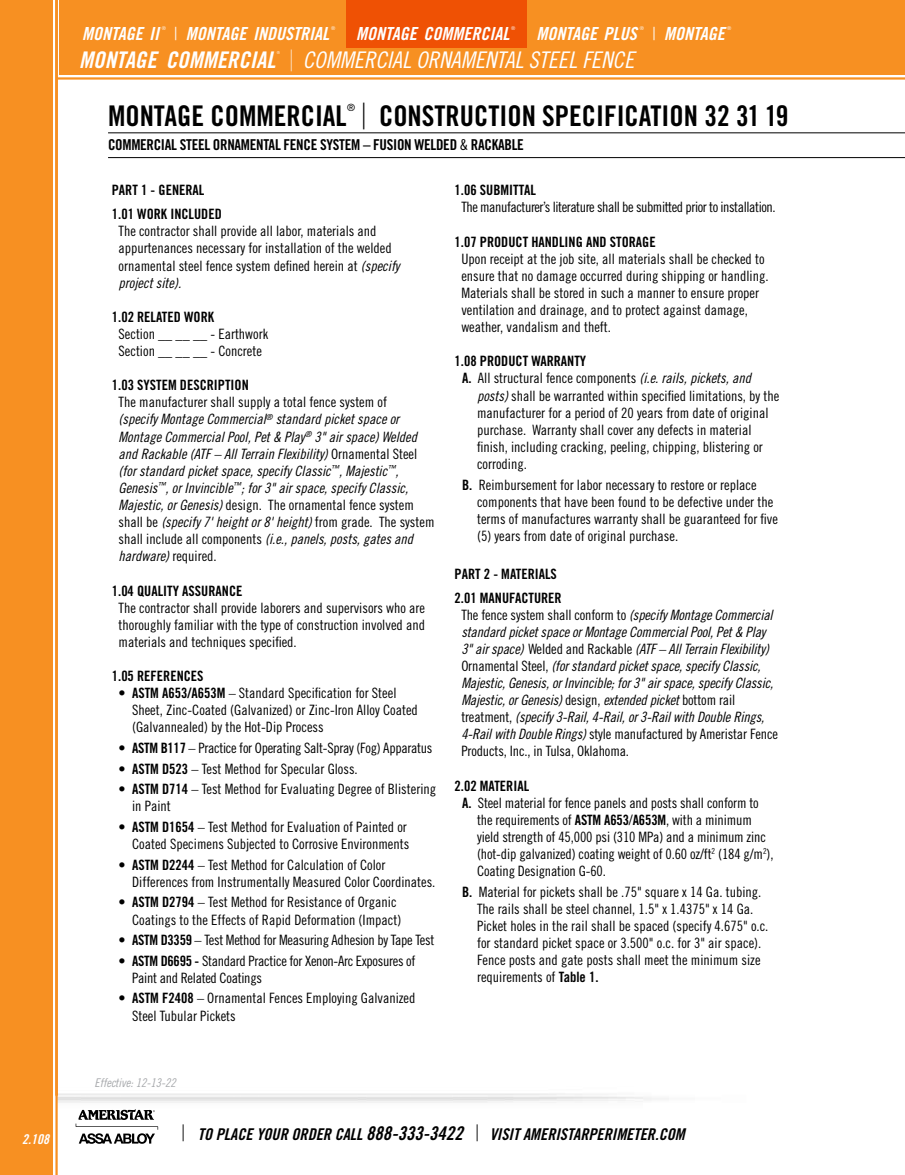
<style>
.page{position:relative;width:905px;height:1175px;background:#fff}
.page>*{position:absolute;margin:0;border:0;box-sizing:border-box;transform-origin:0 0}
.t1{font:28.5px "Trade Gothic LT Std Bd Cn 20";color:#000}
.t2{font:22.95px "Trade Gothic LT Std Cn 18 Obl";color:#fff}
.t3{font:22.95px "Trade Gothic LT Std Bd Cn 20 Obl";color:#fff}
.t4{font:18px "Trade Gothic LT Std Bd Cn 20 Obl";color:#fff}
.t5{font:16.2px "Trade Gothic LT Std Bd Cn 20 Obl";color:#000}
.t6{font:15px "Trade Gothic LT Std Bd Cn 20";letter-spacing:-.02em;color:#000}
.t7{font:14.25px/17.1px "Trade Gothic LT Std Cn 18";color:#000}
.t8{font:14.25px/17.1px "Trade Gothic LT Std Cn 18 Obl";color:#000}
.t9{font:14.25px/23.9px "Trade Gothic LT Std Bd Cn 20";color:#000}
.t10{font:14.25px/17.1px "Trade Gothic LT Std Cn 18";letter-spacing:-.02em;color:#000}
.t11{font:14.25px "Trade Gothic LT Std Cn 18";letter-spacing:-.03em;color:#000}
.t12{font:13.5px "Trade Gothic LT Std Bd Cn 20 Obl";color:#fff}
.t13{font:12px "Trade Gothic LT Std Cn 18 Obl";color:#a7a9ac}
.t14{font:9.9px "Trade Gothic LT Std";color:#000}
.t15{font:300 5.25px "Trade Gothic LT Std";color:#fff}
.t16{font:300 4.05px "Trade Gothic LT Std";color:#fff}
.s1{font-family:"Trade Gothic LT Std";font-weight:300}
.s2{font-family:"Trade Gothic LT Std";font-weight:300;font-size:29.4px}
.s3{font-family:"Trade Gothic LT Std";font-weight:300;font-size:36px}
.s4{font-family:"Trade Gothic LT Std Cn 18"}
.s5{font-family:"Trade Gothic LT Std Cn 18 Obl"}
.s6{font-family:"Trade Gothic LT Std Bd Cn 20"}
.s7{font-family:"Trade Gothic LT Std";font-weight:300;font-size:22.65px}
.s8{font-size:18.9px}
</style>
<div class="page">
<hr style="left:108px;top:132px;width:796px;height:1px;background:#000">
<hr style="left:108px;top:157px;width:796px;height:1px;background:#000">
<div style="left:60px;top:0;width:844px;height:75px;background:#f79022"></div>
<hr style="left:57px;top:77px;width:847px;height:3px;background:#f79022">
<div style="left:346px;top:0;width:180px;height:48px;background:#ef5104"></div>
<img style="left:59px;top:1093px;width:610px;height:51px">
<svg style="left:55px;top:0;width:4px;height:1174px"></svg>
<div style="left:0;top:0;width:53px;height:1174px;background:#f79022"></div>
<svg style="left:76px;top:1109px;width:82px;height:34px"></svg>
<p class="t4" style="left:82px;top:23px;width:79px">MONTAGE II</p>
<p class="t15" style="left:162px;top:25px;width:6px">®</p>
<p class="t4" style="left:174px;top:23px;width:157px"><span class="s1">|</span> MONTAGE INDUSTRIAL</p>
<p class="t15" style="left:331px;top:25px;width:6px">®</p>
<p class="t4" style="left:356px;top:23px;width:155px">MONTAGE COMMERCIAL</p>
<p class="t15" style="left:511px;top:25px;width:6px">®</p>
<p class="t4" style="left:536px;top:23px;width:102px">MONTAGE PLUS</p>
<p class="t15" style="left:640px;top:25px;width:6px">®</p>
<p class="t4" style="left:652px;top:23px;width:74px"><span class="s1">|</span> MONTAGE</p>
<p class="t15" style="left:727px;top:25px;width:6px">®</p>
<h2 class="t3" style="left:79px;top:46px;width:197px">MONTAGE COMMERCIAL</h2>
<p class="t16" style="left:277px;top:50px;width:5px">®</p>
<h2 class="t2" style="left:290px;top:47px;width:345px"><span class="s2">|</span> COMMERCIAL ORNAMENTAL STEEL FENCE</h2>
<h1 class="t1" style="left:108px;top:98px;width:240px">MONTAGE COMMERCIAL</h1>
<p class="t14" style="left:347px;top:101px;width:9px">®</p>
<h1 class="t1" style="left:361px;top:98px;width:428px"><span class="s3">|</span> CONSTRUCTION SPECIFICATION 32 31 19</h1>
<p class="t6" style="left:108px;top:136px;width:417px">COMMERCIAL STEEL ORNAMENTAL FENCE SYSTEM – FUSION WELDED <span class="s4">&amp;</span> RACKABLE</p>
<p class="t9" style="left:112px;top:178px;width:112px">PART 1 - GENERAL<br>1.01 WORK INCLUDED</p>
<p class="t7" style="left:119px;top:222px;width:282px">The contractor shall provide all labor, materials and appurtenances necessary for installation of the welded ornamental steel fence system defined herein at <span class="s5">(specify</span></p>
<p class="t8" style="left:119px;top:274px;width:64px">project site).</p>
<p class="t9" style="left:112px;top:305px;width:104px">1.02 RELATED WORK</p>
<p class="t7" style="left:119px;top:325px;width:151px">Section __ __ __ - Earthwork<br>Section __ __ __ - Concrete</p>
<p class="t9" style="left:112px;top:373px;width:138px">1.03 SYSTEM DESCRIPTION</p>
<p class="t7" style="left:119px;top:393px;width:270px">The manufacturer shall supply a total fence system of</p>
<p class="t8" style="left:119px;top:411px;width:300px">(specify Montage Commercial<sup>®</sup> standard picket space or Montage Commercial Pool, Pet &amp; Play<sup>®</sup> 3" air space) Welded and Rackable (ATF – All Terrain Flexibility) <span class="s4">Ornamental Steel </span>(for standard picket space, specify Classic<sup>™</sup>, Majestic<sup>™</sup>, Genesis<sup>™</sup>, or Invincible<sup>™</sup>; for 3" air space, specify Classic,</p>
<p class="t7" style="left:119px;top:496px;width:297px"><span class="s5">Majestic, or Genesis)</span> design. The ornamental fence system</p>
<p class="t8" style="left:119px;top:514px;width:317px"><span class="s4">shall be</span> (specify 7' height or 8' height) <span class="s4">from grade. The system shall include all components</span> (i.e., panels, posts, gates and hardware) <span class="s4">required.</span></p>
<p class="t9" style="left:112px;top:578px;width:132px">1.04 QUALITY ASSURANCE</p>
<p class="t7" style="left:119px;top:599px;width:308px;text-align:justify">The contractor shall provide laborers and supervisors who are thoroughly familiar with the type of construction involved and materials and techniques specified.</p>
<p class="t9" style="left:112px;top:664px;width:93px">1.05 REFERENCES</p>
<p class="t7" style="left:132px;top:684px;width:287px;text-indent:-13px"><span class="s6">• ASTM A653/A653M</span> – Standard Specification for Steel<br>Sheet, Zinc-Coated (Galvanized) or Zinc-Iron Alloy Coated (Galvannealed) by the Hot-Dip Process</p>
<p class="t10" style="left:119px;top:739px;width:315px"><span class="s6">• ASTM B117</span> – Practice for Operating Salt-Spray (Fog) Apparatus</p>
<p class="t7" style="left:119px;top:760px;width:241px"><span class="s6">• ASTM D523</span> – Test Method for Specular Gloss.</p>
<p class="t7" style="left:132px;top:780px;width:305px;text-indent:-13px"><span class="s6">• ASTM D714</span> – Test Method for Evaluating Degree of Blistering in Paint</p>
<p class="t7" style="left:119px;top:818px;width:292px;text-align:right"><span class="s6">• ASTM D1654</span> – Test Method for Evaluation of Painted or<br>Coated Specimens Subjected to Corrosive Environments</p>
<p class="t7" style="left:132px;top:856px;width:305px;text-indent:-13px"><span class="s6">• ASTM D2244</span> – Test Method for Calculation of Color<br>Differences from Instrumentally Measured Color Coordinates.</p>
<p class="t7" style="left:132px;top:893px;width:271px;text-indent:-13px"><span class="s6">• ASTM D2794</span> – Test Method for Resistance of Organic<br>Coatings to the Effects of Rapid Deformation (Impact)</p>
<p class="t10" style="left:119px;top:931px;width:317px"><span class="s6">• ASTM D3359</span> – Test Method for Measuring Adhesion by Tape Test</p>
<p class="t10" style="left:132px;top:952px;width:285px;text-indent:-13px"><span class="s6">• ASTM D6695 -</span> Standard Practice for Xenon-Arc Exposures of<br>Paint and Related Coatings</p>
<p class="t7" style="left:132px;top:989px;width:285px;text-indent:-13px"><span class="s6">• ASTM F2408</span> – Ornamental Fences Employing Galvanized<br>Steel Tubular Pickets</p>
<p class="t9" style="left:454px;top:178px;width:83px">1.06 SUBMITTAL</p>
<p class="t11" style="left:461px;top:199px;width:316px">The manufacturer’s literature shall be submitted prior to installation.</p>
<p class="t9" style="left:454px;top:229px;width:203px">1.07 PRODUCT HANDLING AND STORAGE</p>
<p class="t7" style="left:461px;top:250px;width:309px">Upon receipt at the job site, all materials shall be checked to ensure that no damage occurred during shipping or handling.<br>Materials shall be stored in such a manner to ensure proper ventilation and drainage, and to protect against damage, weather, vandalism and theft.</p>
<p class="t9" style="left:454px;top:349px;width:133px">1.08 PRODUCT WARRANTY</p>
<p class="t7" style="left:477px;top:370px;width:304px;text-indent:-15px"><span class="s6">A.</span> All structural fence components <span class="s5">(i.e. rails, pickets, and posts)</span> shall be warranted within specified limitations, by the manufacturer for a period of 20 years from date of original purchase. Warranty shall cover any defects in material finish, including cracking, peeling, chipping, blistering or corroding.</p>
<p class="t7" style="left:477px;top:476px;width:302px;text-indent:-15px"><span class="s6">B.</span> Reimbursement for labor necessary to restore or replace components that have been found to be defective under the terms of manufactures warranty shall be guaranteed for five (5) years from date of original purchase.</p>
<p class="t9" style="left:454px;top:561px;width:109px">PART 2 - MATERIALS<br>2.01 MANUFACTURER</p>
<p class="t7" style="left:461px;top:606px;width:313px">The fence system shall conform to <span class="s5">(specify Montage Commercial</span></p>
<p class="t8" style="left:461px;top:623px;width:313px">standard picket space or Montage Commercial Pool, Pet &amp; Play 3" air space) <span class="s4">Welded and Rackable</span> (ATF – All Terrain Flexibility)<br><span class="s4">Ornamental Steel,</span> (for standard picket space, specify Classic, Majestic, Genesis, or Invincible; for 3" air space, specify Classic, Majestic, or Genesis) <span class="s4">design,</span> extended picket <span class="s4">bottom rail treatment,</span> (specify 3-Rail, 4-Rail, or 3-Rail with Double Rings,</p>
<p class="t7" style="left:461px;top:725px;width:318px"><span class="s5">4-Rail with Double Rings)</span> style manufactured by Ameristar Fence<br>Products, Inc., in Tulsa, Oklahoma.</p>
<p class="t9" style="left:454px;top:773px;width:76px">2.02 MATERIAL</p>
<p class="t7" style="left:477px;top:794px;width:298px;text-indent:-15px"><span class="s6">A.</span> Steel material for fence panels and posts shall conform to the requirements of <span class="s6">ASTM A653</span>/<span class="s6">A653M</span>, with a minimum yield strength of 45,000 psi (310 MPa) and a minimum zinc (hot-dip galvanized) coating weight of 0.60 oz/ft<sup>2</sup> (184 g/m<sup>2</sup>), Coating Designation G-60.</p>
<p class="t7" style="left:477px;top:883px;width:293px;text-indent:-15px"><span class="s6">B.</span> Material for pickets shall be .75" square x 14 Ga. tubing.<br>The rails shall be steel channel, 1.5" x 1.4375" x 14 Ga.<br>Picket holes in the rail shall be spaced (specify 4.675" o.c. for standard picket space or 3.500" o.c. for 3" air space).<br>Fence posts and gate posts shall meet the minimum size requirements of <span class="s6">Table 1.</span></p>
<p class="t13" style="left:94px;top:1075px;width:83px">Effective: 12-13-22</p>
<p class="t12" style="left:22px;top:1130px;width:28px">2.108</p>
<p class="t5" style="left:182px;top:1123px;width:504px"><span class="s7">|</span> TO PLACE YOUR ORDER CALL <span class="s8">888-333-3422</span> <span class="s7">|</span> VISIT AMERISTARPERIMETER.COM</p>
</div>
